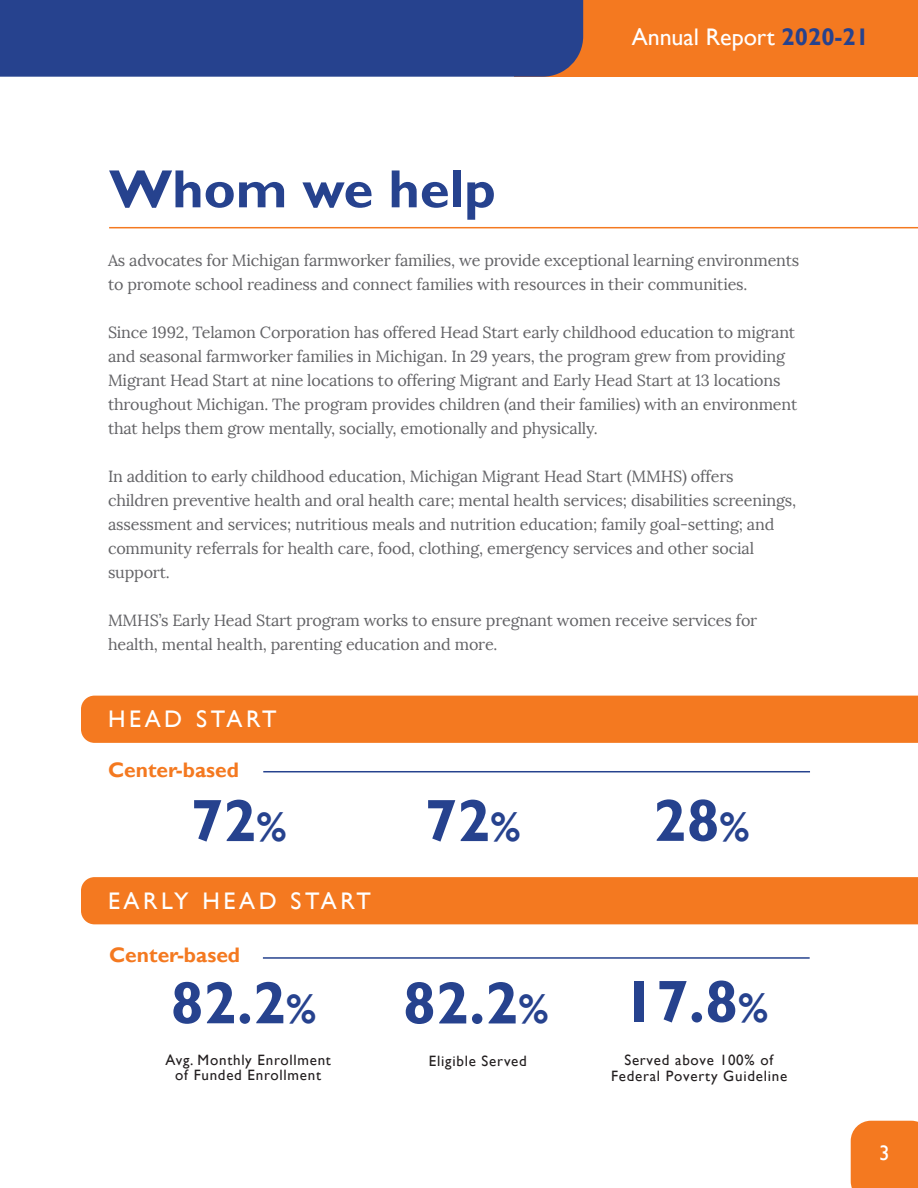
<style>
.page{position:relative;width:918px;height:1188px;background:#fff}
.page>*{position:absolute;margin:0;border:0;box-sizing:border-box;transform-origin:0 0}
.t1{font:700 60px "Gill Sans";color:#26428e}
.t2{font:700 54px "Gill Sans";color:#26428e}
.t3{font:24px "Gill Sans";letter-spacing:.15em;color:#fff}
.t4{font:24px "Gill Sans";color:#fff}
.t5{font:700 21px "Gill Sans";color:#f47920}
.t6{font:21px "Gill Sans";color:#fff}
.t7{font:16.2px/24px "Lora";letter-spacing:-.01em;color:#636366}
.t8{font:15px/16.5px "Gill Sans";letter-spacing:.05em;color:#231f20;text-align:center}
.s1{font-weight:700;color:#26428e}
.s2{font-size:42px}
</style>
<div class="page">
<div style="left:514px;top:0;width:404px;height:77px;background:#f47920"></div>
<div style="left:0;top:0;width:583px;height:77px;background:#26428e"></div>
<div style="left:851px;top:1121px;width:67px;height:67px;background:#f47920"></div>
<hr style="left:109px;top:227px;width:809px;height:1px;background:#f47920">
<div style="left:81px;top:696px;width:837px;height:47px;background:#f47920"></div>
<hr style="left:263px;top:771px;width:547px;height:1px;background:#26428e">
<hr style="left:263px;top:957px;width:547px;height:2px;background:#26428e">
<div style="left:81px;top:877px;width:837px;height:47px;background:#f47920"></div>
<p class="t4" style="left:632px;top:23px;width:239px">Annual Report <span class="s1">2020-21</span></p>
<p class="t2" style="left:109px;top:157px;width:388px">Whom we help</p>
<p class="t7" style="left:108px;top:248px;width:693px">As advocates for Michigan farmworker families, we provide exceptional learning environments to promote school readiness and connect families with resources in their communities.</p>
<p class="t7" style="left:108px;top:320px;width:691px">Since 1992, Telamon Corporation has offered Head Start early childhood education to migrant and seasonal farmworker families in Michigan. In 29 years, the program grew from providing Migrant Head Start at nine locations to offering Migrant and Early Head Start at 13 locations throughout Michigan. The program provides children (and their families) with an environment that helps them grow mentally, socially, emotionally and physically.</p>
<p class="t7" style="left:108px;top:464px;width:690px">In addition to early childhood education, Michigan Migrant Head Start (MMHS) offers children preventive health and oral health care; mental health services; disabilities screenings, assessment and services; nutritious meals and nutrition education; family goal-setting; and community referrals for health care, food, clothing, emergency services and other social support.</p>
<p class="t7" style="left:108px;top:608px;width:651px">MMHS’s Early Head Start program works to ensure pregnant women receive services for health, mental health, parenting education and more.</p>
<p class="t3" style="left:108px;top:705px;width:170px">HEAD START</p>
<p class="t5" style="left:108px;top:758px;width:133px">Center-based</p>
<p class="t1" style="left:190px;top:785px;width:98px">72<span class="s2">%</span></p>
<p class="t1" style="left:424px;top:785px;width:98px">72<span class="s2">%</span></p>
<p class="t3" style="left:108px;top:887px;width:264px">EARLY HEAD START</p>
<p class="t5" style="left:109px;top:942px;width:133px">Center-based</p>
<p class="t1" style="left:653px;top:785px;width:98px">28<span class="s2">%</span></p>
<p class="t1" style="left:171px;top:967px;width:147px">82.2<span class="s2">%</span></p>
<p class="t1" style="left:403px;top:967px;width:147px">82.2<span class="s2">%</span></p>
<p class="t1" style="left:623px;top:966px;width:147px">17.8<span class="s2">%</span></p>
<p class="t8" style="left:165px;top:1052px;width:167px;line-height:15px">Avg. Monthly Enrollment of Funded Enrollment</p>
<p class="t8" style="left:429px;top:1053px;width:99px">Eligible Served</p>
<p class="t8" style="left:611px;top:1052px;width:178px">Served above 100% of<br>Federal Poverty Guideline</p>
<p class="t6" style="left:879px;top:1141px;width:12px">3</p>
</div>
